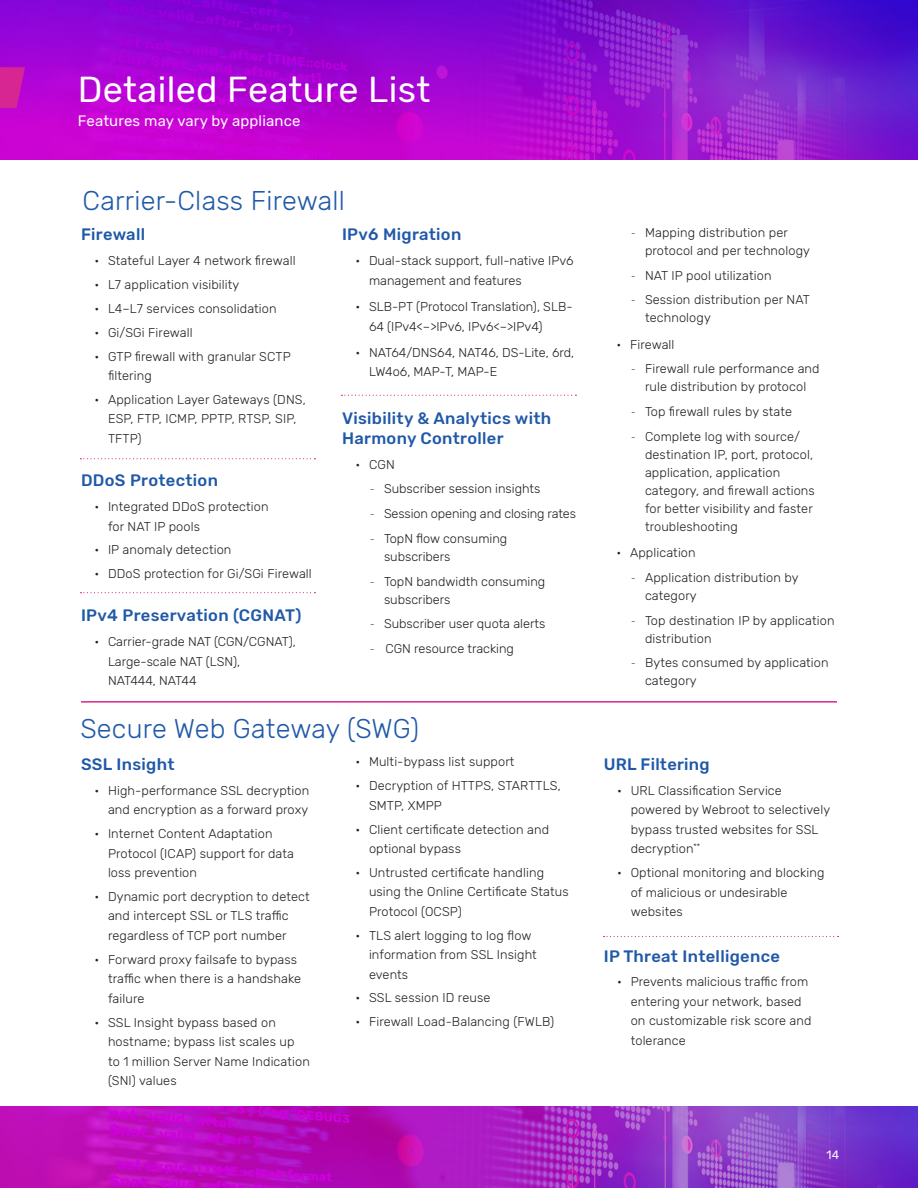
<style>
.page{position:relative;width:918px;height:1188px;background:#fff}
.page>*{position:absolute;margin:0;border:0;box-sizing:border-box;transform-origin:0 0}
.L1_Head{font:36px "Rubik";letter-spacing:.01em;color:#fff}
.L2_Head{font:300 27px "Rubik";letter-spacing:.01em;color:#2059a8}
.Feature_List_H1{font:500 16.5px/19.5px "Rubik";letter-spacing:.02em;color:#2059a8}
.L1_Head-2{font:15px "Rubik";letter-spacing:.01em;color:#fff}
.t1{font:300 12.75px/19.5px "Rubik";letter-spacing:.01em;color:#231f20}
.t2{font:300 12.75px "Rubik";letter-spacing:-.01em;color:#231f20}
.t3{font:12px "Rubik";color:#fff}
.s1{font-family:"Myriad Pro"}
</style>
<div class="page">
<img style="left:0;top:0;width:918px;height:160px">
<img style="left:0;top:1107px;width:918px;height:81px">
<svg style="left:0;top:67px;width:25px;height:41px"></svg>
<svg style="left:80px;top:458px;width:235px;height:1px"></svg>
<svg style="left:80px;top:592px;width:235px;height:1px"></svg>
<svg style="left:341px;top:395px;width:235px;height:1px"></svg>
<hr style="left:81px;top:701px;width:756px;height:2px;background:#d72592">
<svg style="left:604px;top:936px;width:235px;height:1px"></svg>
<p class="L1_Head" style="left:78px;top:69px;width:354px">Detailed Feature List</p>
<p class="L1_Head-2" style="left:78px;top:112px;width:224px">Features may vary by appliance</p>
<p class="L2_Head" style="left:82px;top:185px;width:264px">Carrier-Class Firewall</p>
<p class="Feature_List_H1" style="left:81px;top:225px;width:66px">Firewall</p>
<p class="t1" style="left:94px;top:251px;width:203px">• Stateful Layer 4 network firewall</p>
<p class="t1" style="left:94px;top:275px;width:146px">• L7 application visibility</p>
<p class="t1" style="left:94px;top:299px;width:184px">• L4–L7 services consolidation</p>
<p class="t1" style="left:94px;top:323px;width:100px">• Gi/SGi Firewall</p>
<p class="t1" style="left:108px;top:347px;width:184px;text-indent:-14px">• GTP firewall with granular SCTP filtering</p>
<p class="t1" style="left:108px;top:390px;width:199px;text-indent:-14px">• Application Layer Gateways (DNS,<br>ESP, FTP, ICMP, PPTP, RTSP, SIP,<br>TFTP)</p>
<p class="Feature_List_H1" style="left:81px;top:471px;width:139px">DDoS Protection</p>
<p class="t1" style="left:108px;top:497px;width:162px;text-indent:-14px">• Integrated DDoS protection for NAT IP pools</p>
<p class="t1" style="left:94px;top:541px;width:138px">• IP anomaly detection</p>
<p class="t1" style="left:94px;top:564px;width:219px">• DDoS protection for Gi/SGi Firewall</p>
<p class="Feature_List_H1" style="left:81px;top:606px;width:222px">IPv4 Preservation (CGNAT)</p>
<p class="t1" style="left:108px;top:633px;width:189px;text-indent:-14px">• Carrier-grade NAT (CGN/CGNAT),<br>Large-scale NAT (LSN),<br>NAT444, NAT44</p>
<p class="Feature_List_H1" style="left:342px;top:225px;width:121px">IPv6 Migration</p>
<p class="t1" style="left:369px;top:251px;width:206px;text-indent:-14px">• Dual-stack support, full-native IPv6 management and features</p>
<p class="t1" style="left:369px;top:297px;width:205px;text-indent:-14px">• SLB-PT (Protocol Translation), SLB-<br>64 (IPv4&lt;–&gt;IPv6, IPv6&lt;–&gt;IPv4)</p>
<p class="t1" style="left:369px;top:343px;width:207px;text-indent:-14px">• NAT64/DNS64, NAT46, DS-Lite, 6rd,<br>LW4o6, MAP-T, MAP-E</p>
<p class="Feature_List_H1" style="left:342px;top:409px;width:211px">Visibility &amp; Analytics with<br>Harmony Controller</p>
<p class="t1" style="left:356px;top:455px;width:41px">• CGN</p>
<p class="t1" style="left:370px;top:479px;width:171px"><span class="s1">-</span> Subscriber session insights</p>
<p class="t2" style="left:370px;top:506px;width:207px"><span class="s1">-</span> Session opening and closing rates</p>
<p class="t1" style="left:384px;top:530px;width:125px;line-height:18px;text-indent:-14px"><span class="s1">-</span> TopN flow consuming subscribers</p>
<p class="t1" style="left:384px;top:572px;width:163px;line-height:18px;text-indent:-14px"><span class="s1">-</span> TopN bandwidth consuming subscribers</p>
<p class="t1" style="left:370px;top:614px;width:176px"><span class="s1">-</span> Subscriber user quota alerts</p>
<p class="t1" style="left:370px;top:639px;width:145px"><span class="s1">-</span> CGN resource tracking</p>
<p class="L2_Head" style="left:80px;top:713px;width:340px">Secure Web Gateway (SWG)</p>
<p class="Feature_List_H1" style="left:81px;top:755px;width:95px">SSL Insight</p>
<p class="t1" style="left:94px;top:781px;width:216px;text-align:right">• High-performance SSL decryption and encryption as a forward proxy</p>
<p class="t1" style="left:108px;top:824px;width:188px;text-indent:-14px">• Internet Content Adaptation<br>Protocol (ICAP) support for data loss prevention</p>
<p class="t1" style="left:108px;top:887px;width:203px;text-indent:-14px">• Dynamic port decryption to detect and intercept SSL or TLS traffic regardless of TCP port number</p>
<p class="t1" style="left:108px;top:950px;width:195px;text-indent:-14px">• Forward proxy failsafe to bypass traffic when there is a handshake failure</p>
<p class="t1" style="left:108px;top:1013px;width:203px;text-indent:-14px">• SSL Insight bypass based on hostname; bypass list scales up<br>to 1 million Server Name Indication (SNI) values</p>
<p class="t1" style="left:356px;top:753px;width:161px">• Multi-bypass list support</p>
<p class="t1" style="left:369px;top:776px;width:193px;text-indent:-14px">• Decryption of HTTPS, STARTTLS,<br>SMTP, XMPP</p>
<p class="t1" style="left:369px;top:820px;width:182px;text-indent:-14px">• Client certificate detection and optional bypass</p>
<p class="t1" style="left:369px;top:863px;width:201px;text-indent:-14px">• Untrusted certificate handling using the Online Certificate Status<br>Protocol (OCSP)</p>
<p class="t1" style="left:369px;top:926px;width:169px;text-indent:-14px">• TLS alert logging to log flow information from SSL Insight events</p>
<p class="t1" style="left:356px;top:989px;width:136px">• SSL session ID reuse</p>
<p class="t1" style="left:356px;top:1012px;width:200px">• Firewall Load-Balancing (FWLB)</p>
<p class="t1" style="left:645px;top:224px;width:167px;line-height:18px;text-indent:-14px"><span class="s1">-</span> Mapping distribution per protocol and per technology</p>
<p class="t1" style="left:632px;top:266px;width:142px"><span class="s1">-</span> NAT IP pool utilization</p>
<p class="t1" style="left:645px;top:291px;width:166px;line-height:18px;text-indent:-14px"><span class="s1">-</span> Session distribution per NAT technology</p>
<p class="t1" style="left:616px;top:335px;width:59px">• Firewall</p>
<p class="t1" style="left:632px;top:360px;width:190px;line-height:18px;text-align:center"><span class="s1">-</span> Firewall rule performance and rule distribution by protocol</p>
<p class="t1" style="left:632px;top:402px;width:162px"><span class="s1">-</span> Top firewall rules by state</p>
<p class="t1" style="left:645px;top:428px;width:171px;line-height:18px;text-indent:-14px"><span class="s1">-</span> Complete log with source/ destination IP, port, protocol, application, application category, and firewall actions for better visibility and faster troubleshooting</p>
<p class="t1" style="left:616px;top:543px;width:81px">• Application</p>
<p class="t1" style="left:645px;top:569px;width:155px;line-height:18px;text-indent:-14px"><span class="s1">-</span> Application distribution by category</p>
<p class="t1" style="left:645px;top:612px;width:191px;line-height:18px;text-indent:-14px"><span class="s1">-</span> Top destination IP by application distribution</p>
<p class="t1" style="left:645px;top:654px;width:185px;line-height:18px;text-indent:-14px"><span class="s1">-</span> Bytes consumed by application category</p>
<p class="Feature_List_H1" style="left:604px;top:755px;width:107px">URL Filtering</p>
<p class="t1" style="left:631px;top:781px;width:201px;text-indent:-14px">• URL Classification Service powered by Webroot to selectively bypass trusted websites for SSL decryption<sup>**</sup></p>
<p class="t1" style="left:631px;top:863px;width:195px;text-indent:-14px">• Optional monitoring and blocking of malicious or undesirable websites</p>
<p class="Feature_List_H1" style="left:604px;top:946px;width:178px">IP Threat Intelligence</p>
<p class="t1" style="left:631px;top:973px;width:182px;text-indent:-14px">• Prevents malicious traffic from entering your network, based on customizable risk score and tolerance</p>
<p class="t3" style="left:827px;top:1148px;width:14px">14</p>
</div>
